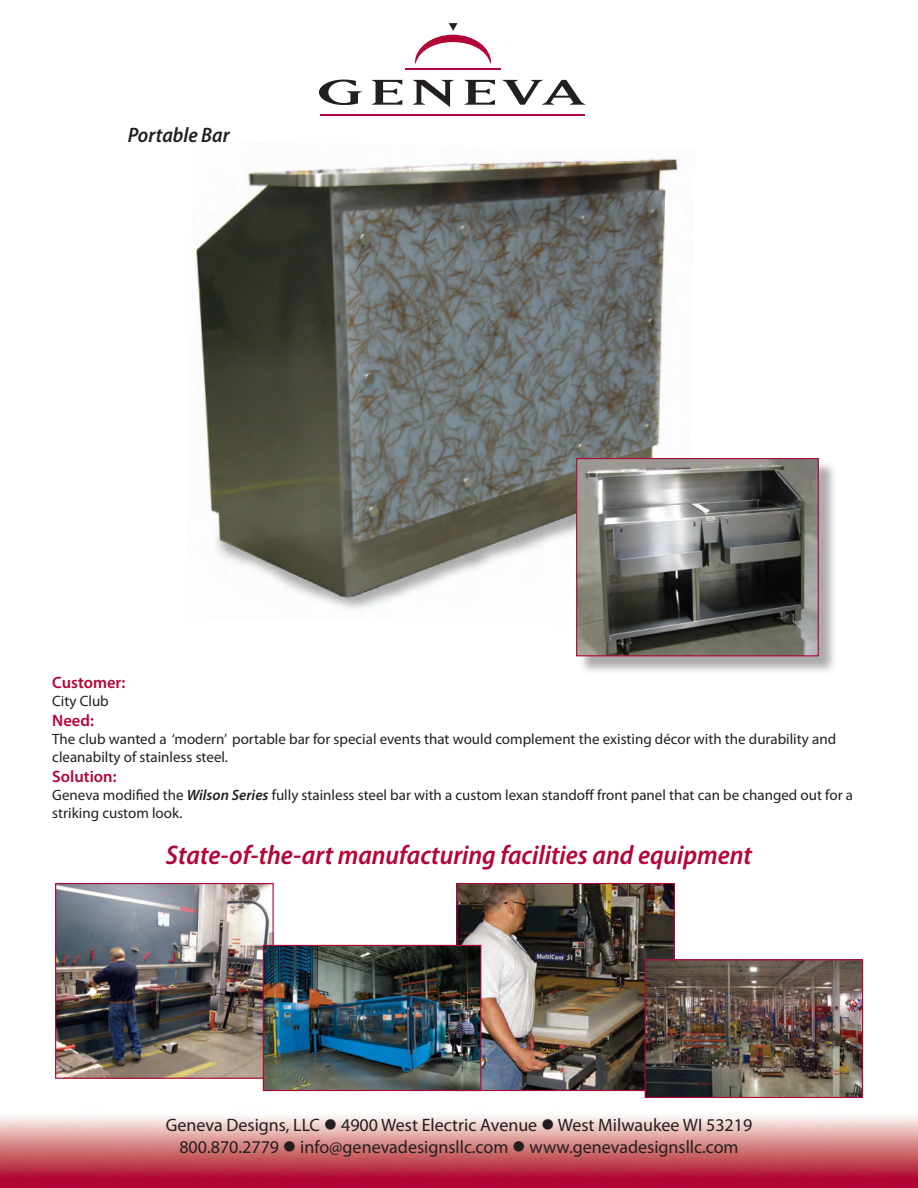
<style>
.page{position:relative;width:918px;height:1188px;background:#fff}
.page>*{position:absolute;margin:0;border:0;box-sizing:border-box;transform-origin:0 0}
.t1{font:italic 600 semi-condensed 27px "Myriad Pro";color:#b30437}
.t2{font:italic 600 semi-condensed 21px "Myriad Pro";color:#231f20}
.t3{font:18px "Myriad Pro";color:#231f20}
.t4{font:600 16.5px "Myriad Pro";color:#b30437}
.t5{font:15px/18px "Myriad Pro";color:#231f20}
.s1{font-weight:600;font-style:italic}
</style>
<div class="page">
<svg style="left:415px;top:23px;width:76px;height:40px"></svg>
<svg style="left:319px;top:80px;width:43px;height:25px"></svg>
<svg style="left:371px;top:80px;width:31px;height:25px"></svg>
<svg style="left:412px;top:80px;width:42px;height:27px"></svg>
<svg style="left:464px;top:80px;width:31px;height:25px"></svg>
<svg style="left:502px;top:80px;width:84px;height:25px"></svg>
<hr style="left:405px;top:68px;width:96px;height:2px;background:#b30437">
<hr style="left:321px;top:114px;width:264px;height:2px;background:#b30437">
<img style="left:0;top:1116px;width:918px;height:72px">
<img style="left:57px;top:885px;width:215px;height:192px">
<div style="left:55px;top:883px;width:219px;height:196px;border:1px solid #b30437"></div>
<img style="left:458px;top:885px;width:215px;height:204px">
<div style="left:456px;top:883px;width:219px;height:208px;border:1px solid #b30437"></div>
<img style="left:265px;top:947px;width:214px;height:142px">
<div style="left:263px;top:945px;width:218px;height:146px;border:1px solid #b30437"></div>
<img style="left:647px;top:961px;width:214px;height:135px">
<div style="left:645px;top:959px;width:218px;height:139px;border:1px solid #b30437"></div>
<img style="left:195px;top:158px;width:483px;height:452px">
<div style="left:578px;top:460px;width:260px;height:215px;background:#231f20;opacity:.38"></div>
<img style="left:578px;top:460px;width:239px;height:194px">
<div style="left:576px;top:458px;width:243px;height:198px;border:1px solid #b30437"></div>
<p class="t2" style="left:128px;top:123px;width:103px">Portable Bar</p>
<p class="t4" style="left:52px;top:672px;width:74px">Customer:</p>
<p class="t5" style="left:52px;top:692px;width:58px">City Club</p>
<p class="t4" style="left:52px;top:710px;width:43px">Need:</p>
<p class="t5" style="left:52px;top:730px;width:785px">The club wanted a ‘modern’ portable bar for special events that would complement the existing décor with the durability and cleanabilty of stainless steel.</p>
<p class="t4" style="left:52px;top:766px;width:66px">Solution:</p>
<p class="t5" style="left:52px;top:785px;width:802px">Geneva modified the <span class="s1">Wilson Series</span> fully stainless steel bar with a custom lexan standoff front panel that can be changed out for a</p>
<p class="t5" style="left:52px;top:803px;width:132px">striking custom look.</p>
<p class="t1" style="left:166px;top:840px;width:588px">State-of-the-art manufacturing facilities and equipment</p>
<p class="t3" style="left:166px;top:1114px;width:588px">Geneva Designs, LLC ● 4900 West Electric Avenue ● West Milwaukee WI 53219</p>
<p class="t3" style="left:179px;top:1136px;width:561px">800.870.2779 ● info@genevadesignsllc.com ● www.genevadesignsllc.com</p>
</div>
